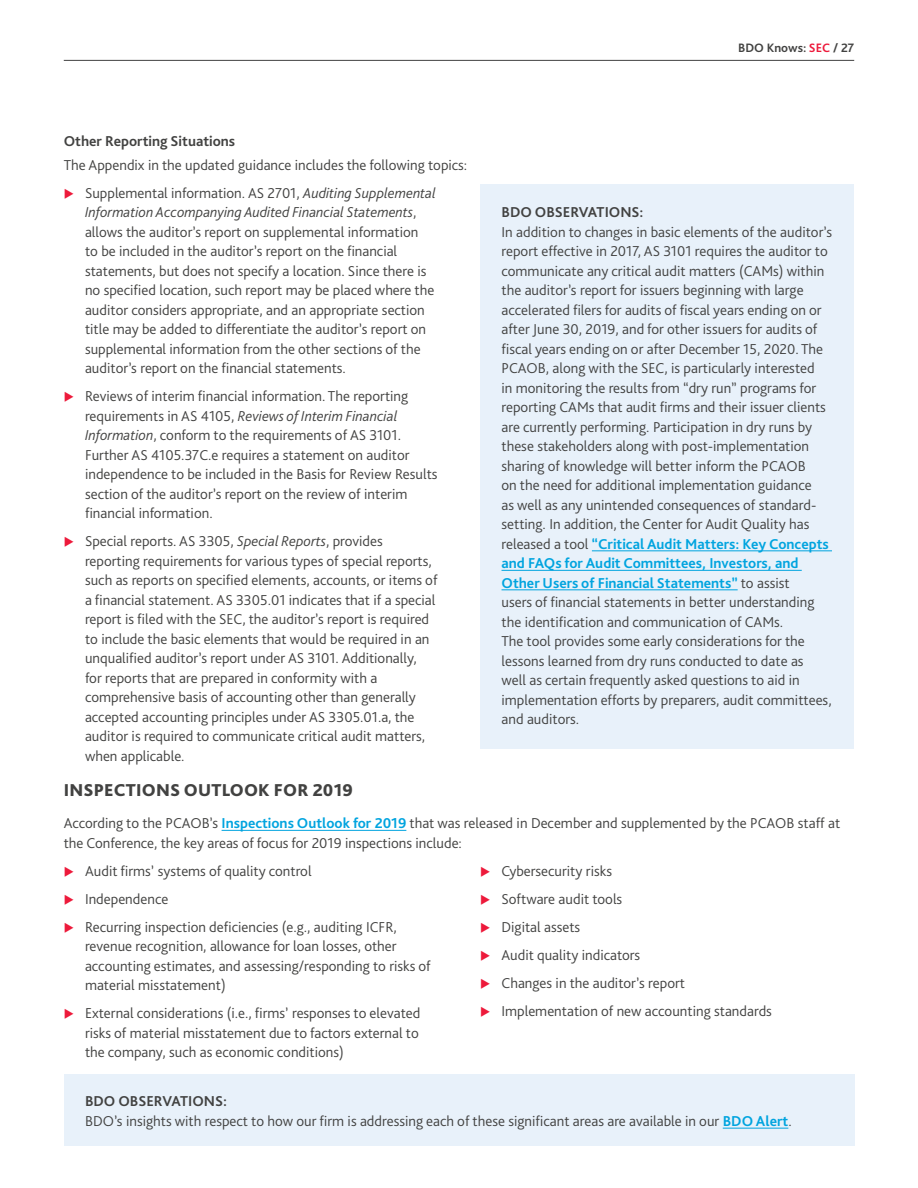
<style>
.page{position:relative;width:918px;height:1188px;background:#fff}
.page>*{position:absolute;margin:0;border:0;box-sizing:border-box;transform-origin:0 0}
.t1{font:800 18px "Bliss Pro";letter-spacing:.01em;color:#424241}
.t2{font:300 15px/19.5px "Bliss Pro";color:#424241}
.t3{font:700 15px "Bliss Pro";color:#424241}
.t4{font:700 12.75px "Bliss Pro";color:#424241}
.s1{font-style:italic}
.s2{color:#ed1a3b}
.s3{font-weight:700;color:#00a4df}
.s4{font-weight:700}
</style>
<div class="page">
<div style="left:480px;top:184px;width:374px;height:565px;background:#e8f1fa"></div>
<hr style="left:592px;top:550px;width:240px;height:1px;background:#00a4df">
<hr style="left:502px;top:570px;width:300px;height:1px;background:#00a4df">
<hr style="left:502px;top:589px;width:236px;height:1px;background:#00a4df">
<hr style="left:222px;top:830px;width:184px;height:1px;background:#00a4df">
<div style="left:64px;top:1074px;width:790px;height:71px;background:#e8f1fa"></div>
<hr style="left:723px;top:1128px;width:65px;height:1px;background:#00a4df">
<hr style="left:64px;top:60px;width:790px;height:1px;background:#424241">
<p class="t3" style="left:64px;top:132px;width:173px">Other Reporting Situations</p>
<p class="t2" style="left:85px;top:150px;width:384px;line-height:28px;text-indent:-21px">The Appendix in the updated guidance includes the following topics:<br>Supplemental information. AS 2701, <span class="s1">Auditing Supplemental</span></p>
<p class="t2" style="left:85px;top:202px;width:351px"><span class="s1">Information Accompanying Audited Financial Statements</span>, allows the auditor’s report on supplemental information to be included in the auditor’s report on the financial statements, but does not specify a location. Since there is no specified location, such report may be placed where the auditor considers appropriate, and an appropriate section title may be added to differentiate the auditor’s report on supplemental information from the other sections of the auditor’s report on the financial statements.</p>
<p class="t2" style="left:85px;top:386px;width:354px">Reviews of interim financial information. The reporting requirements in AS 4105, <span class="s1">Reviews of Interim Financial Information</span>, conform to the requirements of AS 3101.<br>Further AS 4105.37C.e requires a statement on auditor independence to be included in the Basis for Review Results section of the auditor’s report on the review of interim financial information.</p>
<p class="t2" style="left:85px;top:531px;width:354px">Special reports. AS 3305, <span class="s1">Special Reports</span>, provides reporting requirements for various types of special reports, such as reports on specified elements, accounts, or items of a financial statement. AS 3305.01 indicates that if a special report is filed with the SEC, the auditor’s report is required to include the basic elements that would be required in an unqualified auditor’s report under AS 3101. Additionally,<br>for reports that are prepared in conformity with a comprehensive basis of accounting other than generally accepted accounting principles under AS 3305.01.a, the auditor is required to communicate critical audit matters, when applicable.</p>
<p class="t4" style="left:738px;top:40px;width:118px">BDO Knows: <span class="s2">SEC</span> / 27</p>
<p class="t3" style="left:502px;top:203px;width:144px">BDO OBSERVATIONS:</p>
<p class="t2" style="left:502px;top:221px;width:332px">In addition to changes in basic elements of the auditor’s report effective in 2017, AS 3101 requires the auditor to communicate any critical audit matters (CAMs) within the auditor’s report for issuers beginning with large accelerated filers for audits of fiscal years ending on or after June 30, 2019, and for other issuers for audits of fiscal years ending on or after December 15, 2020. The PCAOB, along with the SEC, is particularly interested<br>in monitoring the results from “dry run” programs for reporting CAMs that audit firms and their issuer clients are currently performing. Participation in dry runs by these stakeholders along with post-implementation sharing of knowledge will better inform the PCAOB<br>on the need for additional implementation guidance<br>as well as any unintended consequences of standard&shy;setting. In addition, the Center for Audit Quality has released a tool <span class="s3">“Critical Audit Matters: Key Concepts and FAQs for Audit Committees, Investors, and Other Users of Financial Statements”</span> to assist<br>users of financial statements in better understanding the identification and communication of CAMs.<br>The tool provides some early considerations for the lessons learned from dry runs conducted to date as<br>well as certain frequently asked questions to aid in implementation efforts by preparers, audit committees, and auditors.</p>
<p class="t1" style="left:64px;top:779px;width:291px">INSPECTIONS OUTLOOK FOR 2019</p>
<p class="t2" style="left:64px;top:813px;width:778px">According to the PCAOB’s <span class="s3">Inspections Outlook for 2019</span> that was released in December and supplemented by the PCAOB staff at the Conference, the key areas of focus for 2019 inspections include:</p>
<p class="t2" style="left:85px;top:856px;width:313px;line-height:28px">Audit firms’ systems of quality control<br>Independence<br>Recurring inspection deficiencies (e.g., auditing ICFR,</p>
<p class="t2" style="left:85px;top:936px;width:347px">revenue recognition, allowance for loan losses, other accounting estimates, and assessing/responding to risks of material misstatement)</p>
<p class="t2" style="left:85px;top:1003px;width:337px;text-align:justify">External considerations (i.e., firms’ responses to elevated risks of material misstatement due to factors external to the company, such as economic conditions)</p>
<p class="t2" style="left:502px;top:856px;width:272px;line-height:28px">Cybersecurity risks<br>Software audit tools<br>Digital assets<br>Audit quality indicators<br>Changes in the auditor’s report<br>Implementation of new accounting standards</p>
<p class="t2" style="left:85px;top:1091px;width:708px"><span class="s4">BDO OBSERVATIONS:<br></span>BDO’s insights with respect to how our firm is addressing each of these significant areas are available in our <span class="s3">BDO Alert</span>.</p>
</div>
